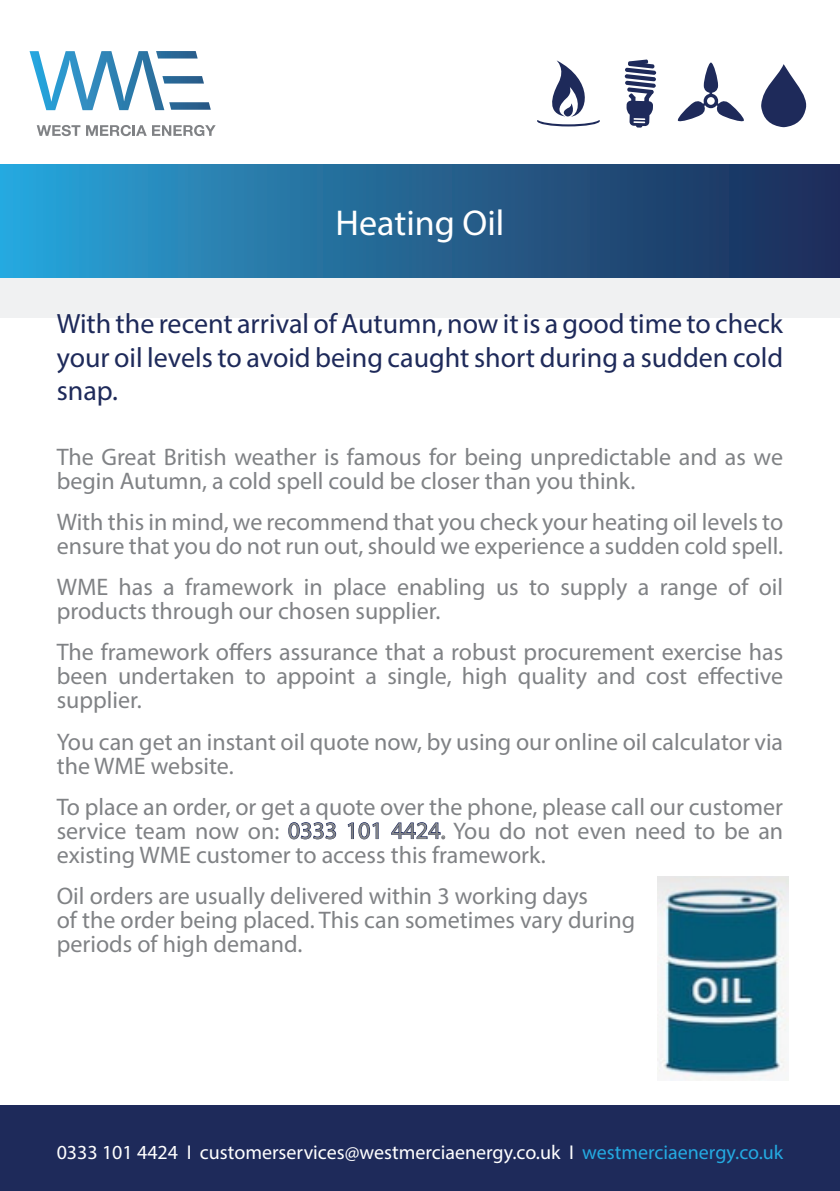
<style>
.page{position:relative;width:840px;height:1191px;background:#fff}
.page>*{position:absolute;margin:0;border:0;box-sizing:border-box;transform-origin:0 0}
.t1{font:36px "Myriad Pro";color:#fff}
.Intro_Copy{font:28px/33.6px "Myriad Pro";color:#1e2a5a;text-align:justify}
.Body_Copy{font:24px/24px "Myriad Pro";color:#808285}
.t2{font:20px "Myriad Pro";color:#fff}
.s1{color:#24aae1}
</style>
<div class="page">
<div style="left:0;top:1106px;width:839px;height:85px;background:#1e2a5a"></div>
<div style="left:0;top:278px;width:839px;height:39px;background:#f0f1f2"></div>
<svg style="left:624px;top:59px;width:32px;height:69px"></svg>
<svg style="left:537px;top:60px;width:62px;height:66px"></svg>
<svg style="left:677px;top:63px;width:67px;height:59px"></svg>
<svg style="left:761px;top:64px;width:44px;height:63px"></svg>
<div style="left:0;top:164px;width:839px;height:114px;background:linear-gradient(to right,#2ba4d7,#1d2853)"></div>
<svg style="left:30px;top:51px;width:181px;height:59px"></svg>
<svg style="left:37px;top:125px;width:43px;height:11px"></svg>
<svg style="left:86px;top:125px;width:129px;height:11px"></svg>
<svg style="left:288px;top:822px;width:48px;height:18px"></svg>
<svg style="left:347px;top:822px;width:32px;height:18px"></svg>
<svg style="left:391px;top:822px;width:53px;height:17px"></svg>
<img style="left:657px;top:876px;width:131px;height:204px">
<p class="t1" style="left:335px;top:200px;width:170px">Heating Oil</p>
<p class="Intro_Copy" style="left:57px;top:306px;width:727px">With the recent arrival of Autumn, now it is a good time to check your oil levels to avoid being caught short during a sudden cold snap.</p>
<p class="Body_Copy" style="left:57px;top:445px;width:727px">The Great British weather is famous for being unpredictable and as we begin Autumn, a cold spell could be closer than you think.</p>
<p class="Body_Copy" style="left:57px;top:510px;width:727px">With this in mind, we recommend that you check your heating oil levels to ensure that you do not run out, should we experience a sudden cold spell.</p>
<p class="Body_Copy" style="left:57px;top:575px;width:727px">WME has a framework in place enabling us to supply a range of oil products through our chosen supplier.</p>
<p class="Body_Copy" style="left:57px;top:640px;width:727px;text-align:justify">The framework offers assurance that a robust procurement exercise has been undertaken to appoint a single, high quality and cost effective supplier.</p>
<p class="Body_Copy" style="left:57px;top:729px;width:727px">You can get an instant oil quote now, by using our online oil calculator via the WME website.</p>
<p class="Body_Copy" style="left:57px;top:794px;width:727px;text-align:justify">To place an order, or get a quote over the phone, please call our customer service team now on: 0333 101 4424. You do not even need to be an existing WME customer to access this framework.</p>
<p class="Body_Copy" style="left:57px;top:883px;width:579px">Oil orders are usually delivered within 3 working days<br>of the order being placed. This can sometimes vary during periods of high demand.</p>
<p class="t2" style="left:57px;top:1139px;width:727px">0333 101 4424 I customerservices@westmerciaenergy.co.uk I <span class="s1">westmerciaenergy.co.uk</span></p>
</div>
